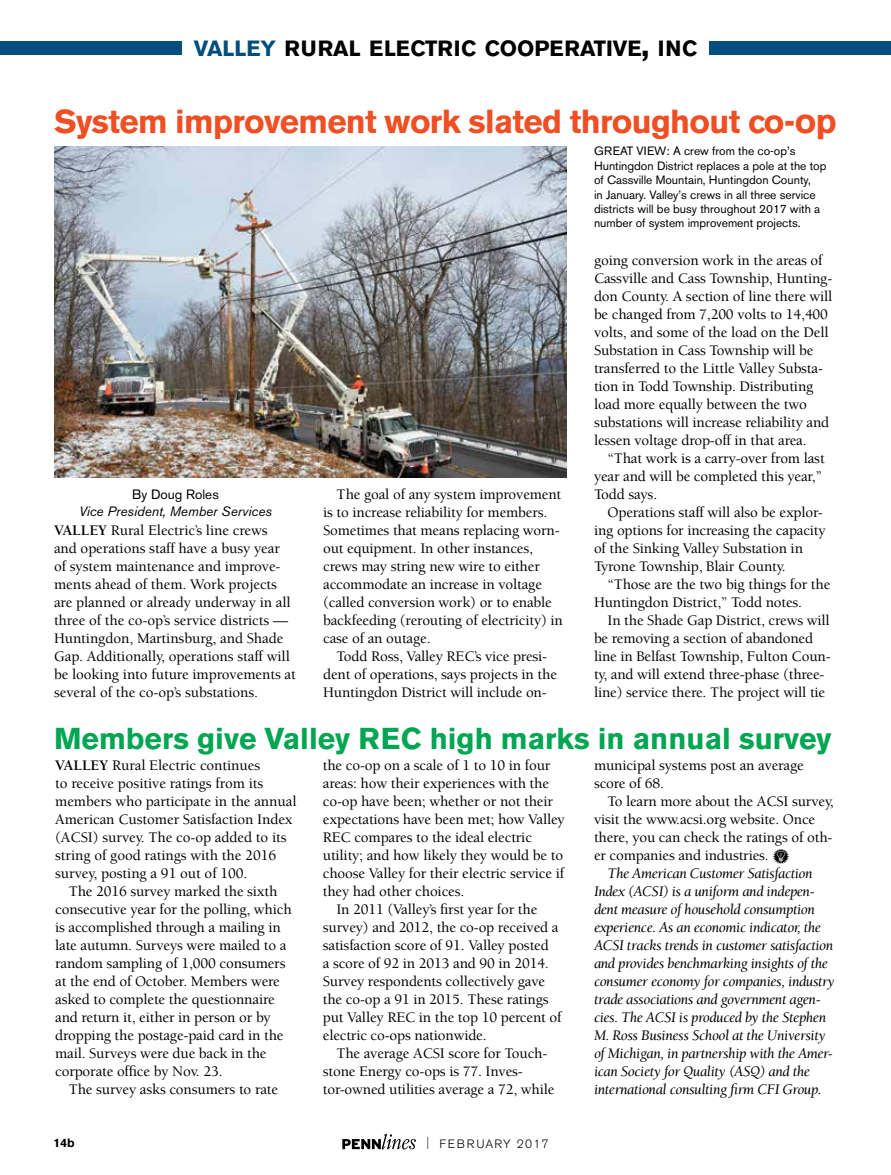
<style>
.page{position:relative;width:891px;height:1175px;background:#fff}
.page>*{position:absolute;margin:0;border:0;box-sizing:border-box;transform-origin:0 0}
.t1{font:700 33px "Akzidenz Grotesk BE";letter-spacing:-.02em;color:#f04e23}
.t2{font:700 30px "Akzidenz Grotesk BE";color:#00a651}
.t3{font:700 21.9px "Akzidenz Grotesk BE";color:#000}
.t4{font:500 15px/18px "Berkeley Std";letter-spacing:-.01em;color:#000}
.t5{font:italic 15px/18px "Berkeley Std";letter-spacing:-.025em;color:#000}
.t6{font:italic 13.5px "Akzidenz Grotesk BE";color:#000}
.t7{font:13.5px "Akzidenz Grotesk BE";color:#000}
.t8{font:12px/14.4px "Akzidenz Grotesk BE";color:#000}
.t9{font:300 12px "Akzidenz Grotesk BE";letter-spacing:.11em;color:#000}
.t10{font:700 12px "Akzidenz Grotesk BE";color:#000}
.s1{color:#014e7e}
.s2{font-size:31.2px}
.s3{font-size:34.5px}
.s4{font-weight:700}
.s5{font-stretch:condensed}
.s6{font-family:"PF Household Items";font-weight:400}
</style>
<div class="page">
<svg style="left:342px;top:1133px;width:74px;height:16px"></svg>
<img style="left:54px;top:146px;width:513px;height:331px">
<div style="left:710px;top:41px;width:181px;height:13px;background:#014e7e"></div>
<div style="left:0;top:41px;width:181px;height:13px;background:#014e7e"></div>
<h3 class="t3" style="left:194px;top:36px;width:505px"><span class="s1">VALLEY</span> RURAL ELECTRIC COOPERATIVE<span class="s2">,</span> INC</h3>
<h1 class="t1" style="left:54px;top:103px;width:784px">System improvement work slated throughout co-<span class="s3">op</span></h1>
<p class="t7" style="left:132px;top:486px;width:88px">By Doug Roles</p>
<p class="t6" style="left:79px;top:503px;width:194px">Vice President, Member Services</p>
<p class="t4" style="left:54px;top:521px;width:243px"><span class="s4">VALLEY</span> Rural Electric’s line crews<br>and operations staff have a busy year<br>of system maintenance and improve&shy;ments ahead of them. Work projects are planned or already underway in all three of the co-op’s service districts — Huntingdon, Martinsburg, and Shade Gap. Additionally, operations staff will be looking into future improvements at several of the co-op’s substations.</p>
<p class="t4" style="left:323px;top:485px;width:241px;text-indent:14px">The goal of any system improvement is to increase reliability for members.<br>Sometimes that means replacing worn&shy;out equipment. In other instances, crews may string new wire to either accommodate an increase in voltage (called conversion work) or to enable backfeeding (rerouting of electricity) in case of an outage.</p>
<p class="t4" style="left:323px;top:647px;width:235px;text-indent:14px">Todd Ross, Valley REC’s vice presi&shy;dent of operations, says projects in the<br>Huntingdon District will include on-</p>
<p class="t8" style="left:594px;top:144px;width:234px">GREAT VIEW: A crew from the co-op’s Huntingdon District replaces a pole at the top of Cassville Mountain, Huntingdon County,<br>in January. Valley’s crews in all three service districts will be busy throughout 2017 with a number of system improvement projects.</p>
<p class="t4" style="left:594px;top:251px;width:240px">going conversion work in the areas of Cassville and Cass Township, Hunting&shy;don County. A section of line there will be changed from 7,200 volts to 14,400 volts, and some of the load on the Dell Substation in Cass Township will be transferred to the Little Valley Substa&shy;tion in Todd Township. Distributing load more equally between the two substations will increase reliability and lessen voltage drop-off in that area.</p>
<p class="t4" style="left:594px;top:449px;width:232px;text-indent:14px">“That work is a carry-over from last year and will be completed this year,”<br>Todd says.</p>
<p class="t4" style="left:594px;top:503px;width:233px;text-indent:14px">Operations staff will also be explor&shy;ing options for increasing the capacity of the Sinking Valley Substation in Tyrone Township, Blair County.</p>
<p class="t4" style="left:594px;top:575px;width:238px;text-indent:14px">“Those are the two big things for the<br>Huntingdon District,” Todd notes.</p>
<p class="t4" style="left:594px;top:611px;width:238px;text-indent:14px">In the Shade Gap District, crews will be removing a section of abandoned line in Belfast Township, Fulton Coun&shy;ty, and will extend three-phase (three&shy;line) service there. The project will tie</p>
<h2 class="t2" style="left:54px;top:721px;width:779px">Members give Valley REC high marks in annual survey</h2>
<p class="t4" style="left:55px;top:756px;width:243px"><span class="s4">VALLEY</span> Rural Electric continues<br>to receive positive ratings from its members who participate in the annual American Customer Satisfaction Index (ACSI) survey. The co-op added to its string of good ratings with the 2016 survey, posting a 91 out of 100.</p>
<p class="t4" style="left:55px;top:882px;width:238px;text-indent:14px">The 2016 survey marked the sixth consecutive year for the polling, which is accomplished through a mailing in late autumn. Surveys were mailed to a random sampling of 1,000 consumers at the end of October. Members were asked to complete the questionnaire and return it, either in person or by dropping the postage-paid card in the mail. Surveys were due back in the corporate office by Nov. 23.</p>
<p class="t4" style="left:69px;top:1080px;width:211px">The survey asks consumers to rate</p>
<p class="t4" style="left:323px;top:756px;width:229px">the co-op on a scale of 1 to 10 in four</p>
<p class="t4" style="left:323px;top:774px;width:228px">areas: how their experiences with the</p>
<p class="t4" style="left:323px;top:792px;width:232px">co-op have been; whether or not their</p>
<p class="t4" style="left:323px;top:810px;width:243px">expectations have been met; how Valley</p>
<p class="t4" style="left:323px;top:828px;width:211px">REC compares to the ideal electric</p>
<p class="t4" style="left:323px;top:846px;width:242px">utility; and how likely they would be to</p>
<p class="t4" style="left:323px;top:864px;width:243px">choose Valley for their electric service if</p>
<p class="t4" style="left:323px;top:882px;width:143px">they had other choices.</p>
<p class="t4" style="left:336px;top:900px;width:203px">In 2011 (Valley’s first year for the</p>
<p class="t4" style="left:323px;top:918px;width:237px">survey) and 2012, the co-op received a</p>
<p class="t4" style="left:323px;top:936px;width:227px">satisfaction score of 91. Valley posted</p>
<p class="t4" style="left:323px;top:954px;width:228px">a score of 92 in 2013 and 90 in 2014.</p>
<p class="t4" style="left:323px;top:972px;width:224px">Survey respondents collectively gave</p>
<p class="t4" style="left:323px;top:990px;width:227px">the co-op a 91 in 2015. These ratings</p>
<p class="t4" style="left:323px;top:1008px;width:240px">put Valley REC in the top 10 percent of</p>
<p class="t4" style="left:323px;top:1026px;width:165px">electric co-ops nationwide.</p>
<p class="t4" style="left:336px;top:1044px;width:213px">The average ACSI score for Touch-</p>
<p class="t4" style="left:323px;top:1062px;width:202px">stone Energy co-ops is 77. Inves-</p>
<p class="t4" style="left:323px;top:1080px;width:233px">tor-owned utilities average a 72, while</p>
<p class="t10" style="left:54px;top:1135px;width:22px">14b</p>
<p class="t9" style="left:426px;top:1137px;width:124px"><span class="s5">|</span> FEBRUARY 2017</p>
<p class="t4" style="left:594px;top:756px;width:211px">municipal systems post an average score of 68.</p>
<p class="t4" style="left:594px;top:792px;width:241px;text-indent:14px">To learn more about the ACSI survey, visit the www.acsi.org website. Once there, you can check the ratings of oth&shy;er companies and industries. <span class="s6">l</span></p>
<p class="t5" style="left:594px;top:864px;width:242px;text-indent:14px">The American Customer Satisfaction Index (ACSI) is a uniform and indepen&shy;dent measure of household consumption experience. As an economic indicator, the ACSI tracks trends in customer satisfaction and provides benchmarking insights of the consumer economy for companies, industry trade associations and government agen&shy;cies. The ACSI is produced by the Stephen M. Ross Business School at the University of Michigan, in partnership with the Amer&shy;ican Society for Quality (ASQ) and the international consulting firm CFI Group.</p>
</div>
